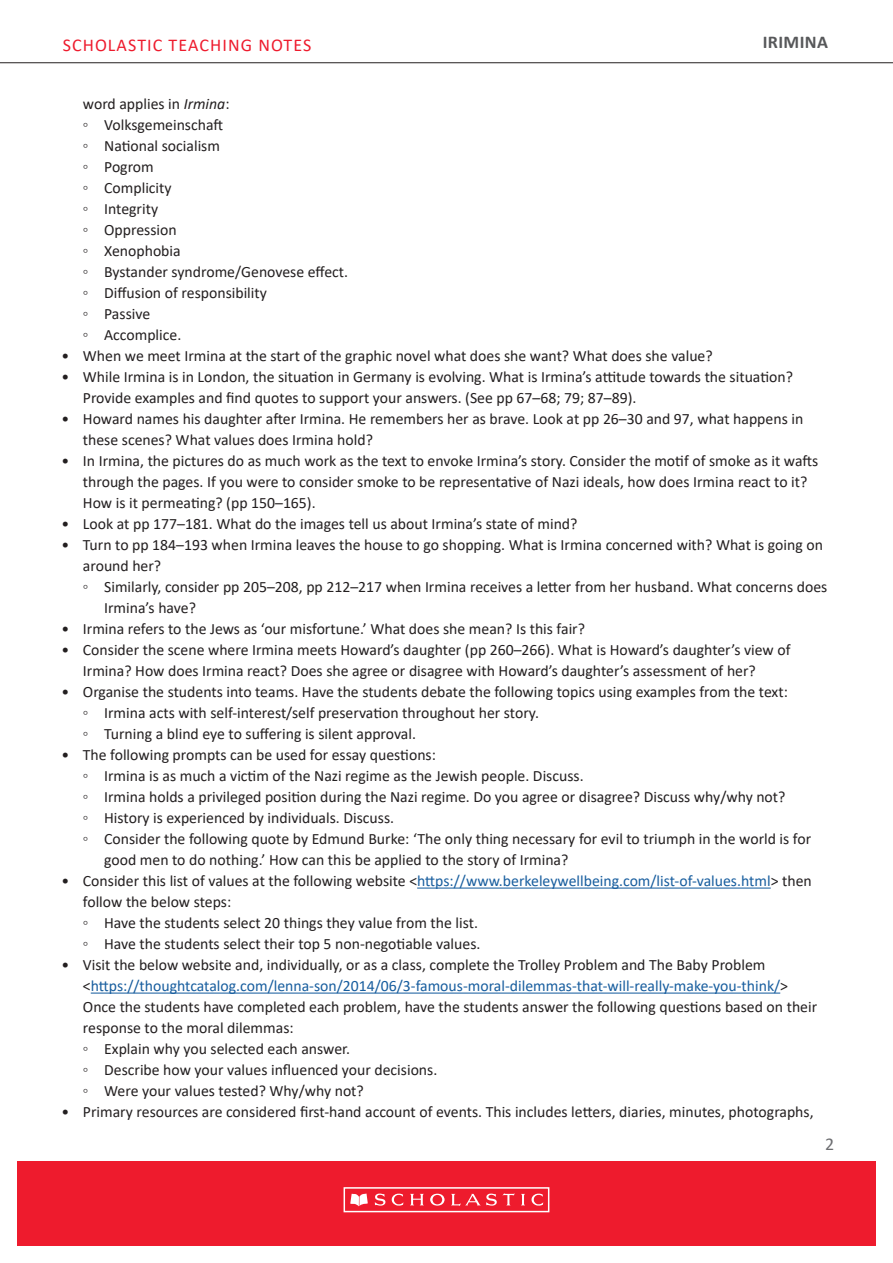
<style>
.page{position:relative;width:893px;height:1263px;background:#fff}
.page>*{position:absolute;margin:0;border:0;box-sizing:border-box;transform-origin:0 0}
.t1{font:18px "Calibri";letter-spacing:.06em;color:#ee1b2d}
.t2{font:700 18px "Calibri";letter-spacing:.02em;color:#57585a}
.t3{font:18px "Calibri";color:#6c6d70}
.t4{font:15.75px/21px "Calibri";color:#231f20}
.s1{font-style:italic}
.s2{color:#175d9e}
</style>
<div class="page">
<hr style="left:0;top:62px;width:893px;height:1px;background:#231f20">
<div style="left:17px;top:1161px;width:859px;height:85px;background:#ee1b2d"></div>
<div style="left:344px;top:1187px;width:205px;height:25px;border:2px solid #fff"></div>
<svg style="left:350px;top:1193px;width:18px;height:13px"></svg>
<svg style="left:375px;top:1193px;width:28px;height:13px"></svg>
<svg style="left:410px;top:1194px;width:14px;height:11px"></svg>
<svg style="left:521px;top:1194px;width:4px;height:11px"></svg>
<svg style="left:531px;top:1193px;width:12px;height:13px"></svg>
<svg style="left:430px;top:1194px;width:15px;height:11px"></svg>
<svg style="left:451px;top:1193px;width:64px;height:13px"></svg>
<hr style="left:417px;top:887px;width:354px;height:1px;background:#175d9e">
<hr style="left:91px;top:992px;width:689px;height:1px;background:#175d9e">
<p class="t1" style="left:63px;top:32px;width:250px">SCHOLASTIC TEACHING NOTES</p>
<p class="t2" style="left:763px;top:30px;width:67px">IRIMINA</p>
<p class="t4" style="left:83px;top:93px;width:148px">word applies in <span class="s1">Irmina</span>:</p>
<p class="t4" style="left:83px;top:114px;width:142px">◦ Volksgemeinschaft</p>
<p class="t4" style="left:83px;top:135px;width:139px">◦ National socialism</p>
<p class="t4" style="left:83px;top:156px;width:72px">◦ Pogrom</p>
<p class="t4" style="left:83px;top:177px;width:90px">◦ Complicity</p>
<p class="t4" style="left:83px;top:198px;width:77px">◦ Integrity</p>
<p class="t4" style="left:83px;top:219px;width:95px">◦ Oppression</p>
<p class="t4" style="left:83px;top:240px;width:99px">◦ Xenophobia</p>
<p class="t4" style="left:83px;top:261px;width:267px">◦ Bystander syndrome/Genovese effect.</p>
<p class="t4" style="left:83px;top:282px;width:186px">◦ Diffusion of responsibility</p>
<p class="t4" style="left:83px;top:303px;width:69px">◦ Passive</p>
<p class="t4" style="left:83px;top:324px;width:100px">◦ Accomplice.</p>
<p class="t4" style="left:62px;top:345px;width:653px">• When we meet Irmina at the start of the graphic novel what does she want? What does she value?</p>
<p class="t4" style="left:83px;top:366px;width:712px;text-indent:-21px">• While Irmina is in London, the situation in Germany is evolving. What is Irmina’s attitude towards the situation?<br>Provide examples and find quotes to support your answers. (See pp 67–68; 79; 87–89).</p>
<p class="t4" style="left:83px;top:408px;width:722px;text-indent:-21px">• Howard names his daughter after Irmina. He remembers her as brave. Look at pp 26–30 and 97, what happens in these scenes? What values does Irmina hold?</p>
<p class="t4" style="left:83px;top:450px;width:737px;text-indent:-21px">• In Irmina, the pictures do as much work as the text to envoke Irmina’s story. Consider the motif of smoke as it wafts through the pages. If you were to consider smoke to be representative of Nazi ideals, how does Irmina react to it?<br>How is it permeating? (pp 150–165).</p>
<p class="t4" style="left:62px;top:513px;width:517px">• Look at pp 177–181. What do the images tell us about Irmina’s state of mind?</p>
<p class="t4" style="left:83px;top:534px;width:741px;text-indent:-21px">• Turn to pp 184–193 when Irmina leaves the house to go shopping. What is Irmina concerned with? What is going on around her?</p>
<p class="t4" style="left:104px;top:576px;width:725px;text-indent:-21px">◦ Similarly, consider pp 205–208, pp 212–217 when Irmina receives a letter from her husband. What concerns does<br>Irmina’s have?</p>
<p class="t4" style="left:62px;top:618px;width:525px">• Irmina refers to the Jews as ‘our misfortune.’ What does she mean? Is this fair?</p>
<p class="t4" style="left:83px;top:639px;width:709px;text-indent:-21px">• Consider the scene where Irmina meets Howard’s daughter (pp 260–266). What is Howard’s daughter’s view of<br>Irmina? How does Irmina react? Does she agree or disagree with Howard’s daughter’s assessment of her?</p>
<p class="t4" style="left:62px;top:681px;width:728px">• Organise the students into teams. Have the students debate the following topics using examples from the text:</p>
<p class="t4" style="left:83px;top:702px;width:458px">◦ Irmina acts with self-interest/self preservation throughout her story.</p>
<p class="t4" style="left:83px;top:723px;width:335px">◦ Turning a blind eye to suffering is silent approval.</p>
<p class="t4" style="left:62px;top:744px;width:376px">• The following prompts can be used for essay questions:</p>
<p class="t4" style="left:83px;top:765px;width:502px">◦ Irmina is as much a victim of the Nazi regime as the Jewish people. Discuss.</p>
<p class="t4" style="left:83px;top:786px;width:704px">◦ Irmina holds a privileged position during the Nazi regime. Do you agree or disagree? Discuss why/why not?</p>
<p class="t4" style="left:83px;top:807px;width:313px">◦ History is experienced by individuals. Discuss.</p>
<p class="t4" style="left:104px;top:828px;width:708px;text-indent:-21px">◦ Consider the following quote by Edmund Burke: ‘The only thing necessary for evil to triumph in the world is for good men to do nothing.’ How can this be applied to the story of Irmina?</p>
<p class="t4" style="left:83px;top:870px;width:730px;text-indent:-21px">• Consider this list of values at the following website &lt;<span class="s2">https://www.berkeleywellbeing.com/list-of-values.html</span>&gt; then follow the below steps:</p>
<p class="t4" style="left:83px;top:912px;width:397px">◦ Have the students select 20 things they value from the list.</p>
<p class="t4" style="left:83px;top:933px;width:399px">◦ Have the students select their top 5 non-negotiable values.</p>
<p class="t4" style="left:83px;top:954px;width:736px;text-indent:-21px">• Visit the below website and, individually, or as a class, complete the Trolley Problem and The Baby Problem &lt;<span class="s2">https://thoughtcatalog.com/lenna-son/2014/06/3-famous-moral-dilemmas-that-will-really-make-you-think/</span>&gt; Once the students have completed each problem, have the students answer the following questions based on their response to the moral dilemmas:</p>
<p class="t4" style="left:83px;top:1038px;width:269px">◦ Explain why you selected each answer.</p>
<p class="t4" style="left:83px;top:1059px;width:356px">◦ Describe how your values influenced your decisions.</p>
<p class="t4" style="left:83px;top:1080px;width:282px">◦ Were your values tested? Why/why not?</p>
<p class="t4" style="left:62px;top:1101px;width:753px">• Primary resources are considered first-hand account of events. This includes letters, diaries, minutes, photographs,</p>
<p class="t3" style="left:825px;top:1131px;width:11px">2</p>
</div>
